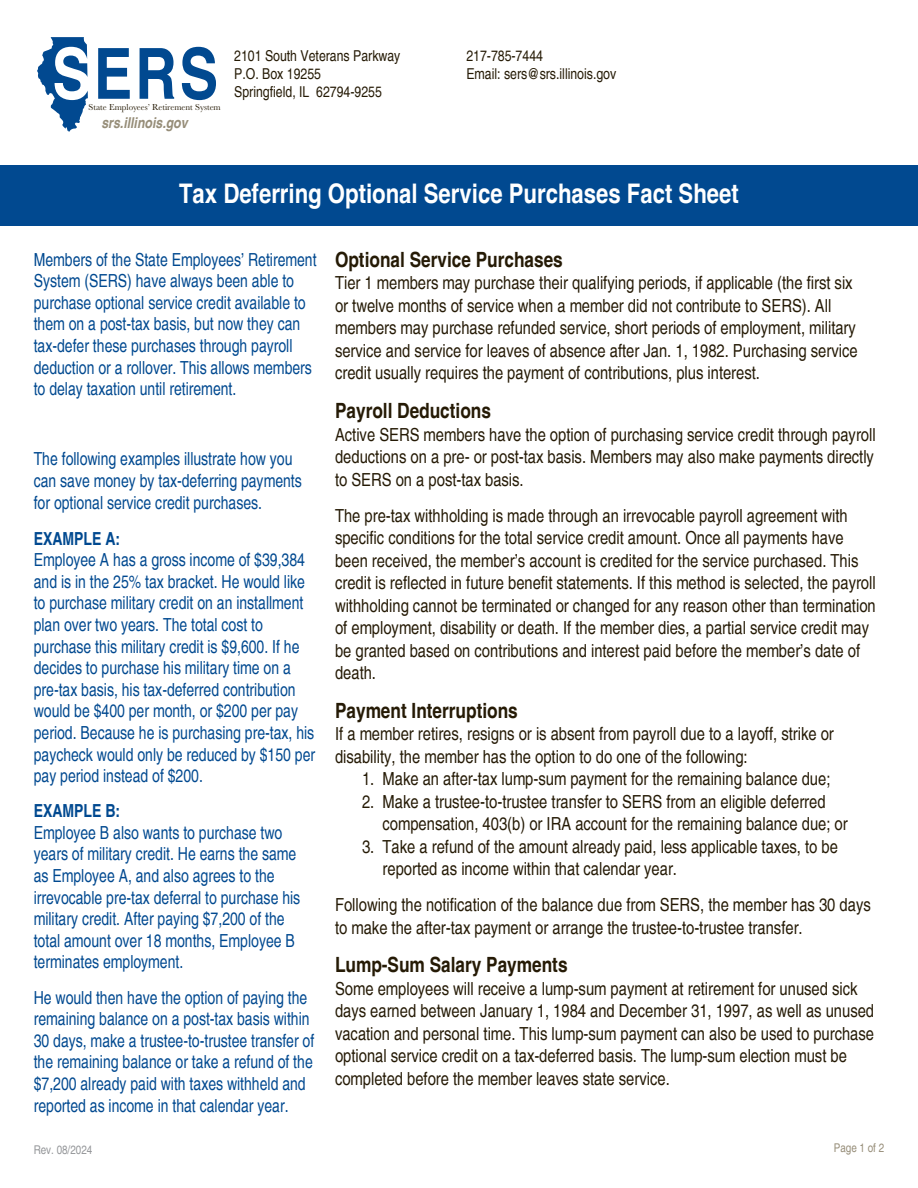
<style>
.page{position:relative;width:918px;height:1188px;background:#fff}
.page>*{position:absolute;margin:0;border:0;box-sizing:border-box;transform-origin:0 0}
.t1{font:700 condensed 27px "Helvetica";color:#fff}
.t2{font:700 condensed 21px "Helvetica";color:#251a05}
.t3{font:condensed 18px/22.5px "Helvetica";color:#251a05}
.t4{font:condensed 18px/21.6px "Helvetica";color:#014990;scale:.95 1}
.t5{font:700 condensed 18px "Helvetica";color:#014990;scale:.95 1}
.t6{font:condensed 15px/18px "Helvetica";color:#251a05}
.t7{font:italic 700 condensed 15px "Helvetica";color:#968d78}
.t8{font:condensed 12px "Helvetica";color:#939598}
.t9{font:condensed 12px "Helvetica";color:#968d78}
.t10{font:9px "Baskerville";color:#251a05}
</style>
<div class="page">
<div style="left:0;top:165px;width:918px;height:60px;background:#014990"></div>
<svg style="left:98px;top:48px;width:32px;height:51px"></svg>
<svg style="left:140px;top:48px;width:34px;height:51px"></svg>
<svg style="left:37px;top:37px;width:51px;height:95px"></svg>
<svg style="left:182px;top:47px;width:34px;height:53px"></svg>
<p class="t10" style="left:89px;top:102px;width:134px">State Employees’ Retirement System</p>
<p class="t7" style="left:101px;top:113px;width:88px">srs.illinois.gov</p>
<p class="t6" style="left:234px;top:47px;width:168px">2101 South Veterans Parkway<br>P.O. Box 19255<br>Springfield, IL 62794-9255</p>
<p class="t6" style="left:466px;top:47px;width:151px">217-785-7444<br>Email: sers@srs.illinois.gov</p>
<h1 class="t1" style="left:179px;top:175px;width:561px">Tax Deferring Optional Service Purchases Fact Sheet</h1>
<p class="t4" style="left:34px;top:248px;width:299px">Members of the State Employees’ Retirement System (SERS) have always been able to purchase optional service credit available to them on a post-tax basis, but now they can tax-defer these purchases through payroll deduction or a rollover. This allows members to delay taxation until retirement.</p>
<p class="t4" style="left:34px;top:448px;width:284px;line-height:22px">The following examples illustrate how you can save money by tax-deferring payments for optional service credit purchases.</p>
<p class="t5" style="left:34px;top:526px;width:93px">EXAMPLE A:</p>
<p class="t4" style="left:34px;top:549px;width:298px">Employee A has a gross income of $39,384 and is in the 25% tax bracket. He would like to purchase military credit on an installment plan over two years. The total cost to purchase this military credit is $9,600. If he decides to purchase his military time on a pre-tax basis, his tax-deferred contribution would be $400 per month, or $200 per pay period. Because he is purchasing pre-tax, his paycheck would only be reduced by $150 per pay period instead of $200.</p>
<p class="t5" style="left:34px;top:798px;width:93px">EXAMPLE B:</p>
<p class="t4" style="left:34px;top:821px;width:282px">Employee B also wants to purchase two years of military credit. He earns the same as Employee A, and also agrees to the irrevocable pre-tax deferral to purchase his military credit. After paying $7,200 of the total amount over 18 months, Employee B terminates employment.</p>
<p class="t4" style="left:34px;top:986px;width:297px">He would then have the option of paying the remaining balance on a post-tax basis within 30 days, make a trustee-to-trustee transfer of the remaining balance or take a refund of the $7,200 already paid with taxes withheld and reported as income in that calendar year.</p>
<p class="t8" style="left:34px;top:1142px;width:60px">Rev. 08/2024</p>
<p class="t2" style="left:335px;top:245px;width:229px">Optional Service Purchases</p>
<p class="t3" style="left:335px;top:271px;width:524px">Tier 1 members may purchase their qualifying periods, if applicable (the first six or twelve months of service when a member did not contribute to SERS). All members may purchase refunded service, short periods of employment, military service and service for leaves of absence after Jan. 1, 1982. Purchasing service credit usually requires the payment of contributions, plus interest.</p>
<p class="t2" style="left:335px;top:396px;width:157px">Payroll Deductions</p>
<p class="t3" style="left:335px;top:423px;width:542px;text-align:justify">Active SERS members have the option of purchasing service credit through payroll deductions on a pre- or post-tax basis. Members may also make payments directly to SERS on a post-tax basis.</p>
<p class="t3" style="left:335px;top:504px;width:542px">The pre-tax withholding is made through an irrevocable payroll agreement with specific conditions for the total service credit amount. Once all payments have been received, the member’s account is credited for the service purchased. This credit is reflected in future benefit statements. If this method is selected, the payroll withholding cannot be terminated or changed for any reason other than termination of employment, disability or death. If the member dies, a partial service credit may be granted based on contributions and interest paid before the member’s date of death.</p>
<p class="t2" style="left:335px;top:696px;width:184px">Payment Interruptions</p>
<p class="t3" style="left:335px;top:722px;width:500px">If a member retires, resigns or is absent from payroll due to a layoff, strike or disability, the member has the option to do one of the following:</p>
<p class="t3" style="left:362px;top:767px;width:470px">1. Make an after-tax lump-sum payment for the remaining balance due;</p>
<p class="t3" style="left:383px;top:790px;width:467px;text-indent:-21px">2. Make a trustee-to-trustee transfer to SERS from an eligible deferred compensation, 403(b) or IRA account for the remaining balance due; or</p>
<p class="t3" style="left:383px;top:835px;width:457px;text-indent:-21px">3. Take a refund of the amount already paid, less applicable taxes, to be reported as income within that calendar year.</p>
<p class="t3" style="left:335px;top:893px;width:537px">Following the notification of the balance due from SERS, the member has 30 days to make the after-tax payment or arrange the trustee-to-trustee transfer.</p>
<p class="t2" style="left:335px;top:951px;width:234px">Lump-Sum Salary Payments</p>
<p class="t3" style="left:335px;top:977px;width:541px">Some employees will receive a lump-sum payment at retirement for unused sick days earned between January 1, 1984 and December 31, 1997, as well as unused vacation and personal time. This lump-sum payment can also be used to purchase optional service credit on a tax-deferred basis. The lump-sum election must be completed before the member leaves state service.</p>
<p class="t9" style="left:834px;top:1140px;width:52px">Page 1 of 2</p>
</div>
